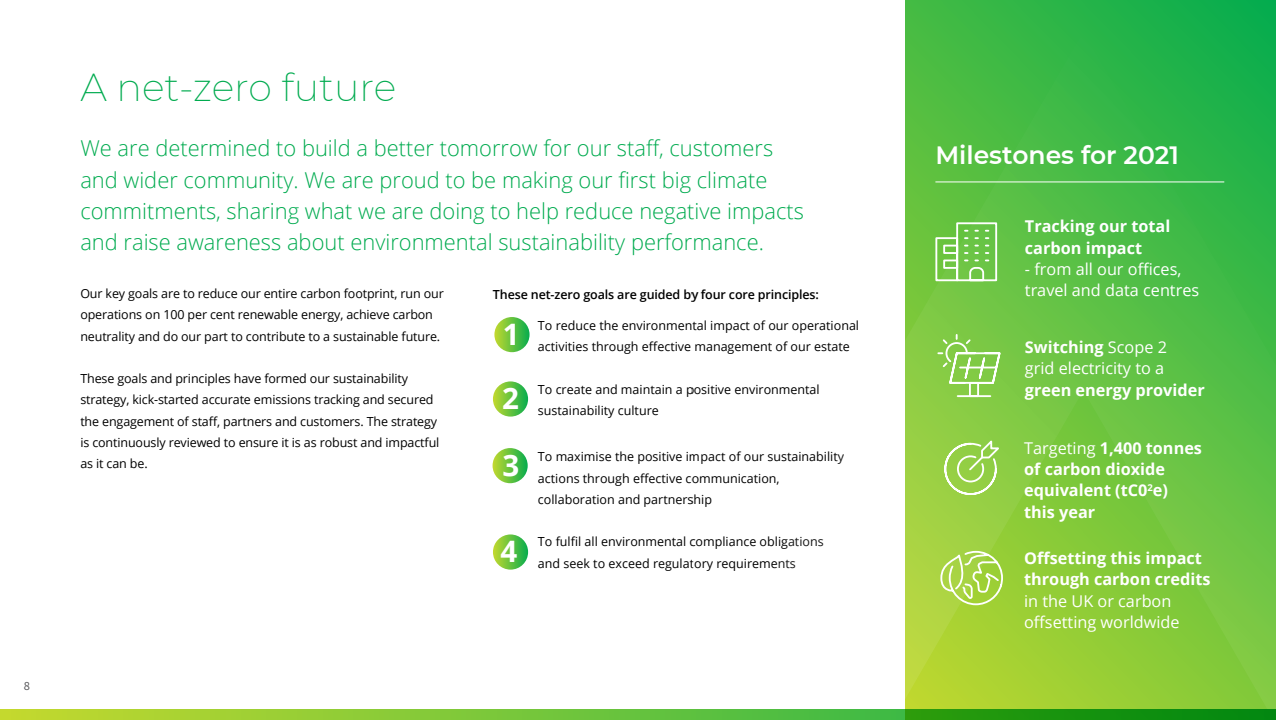
<style>
.page{position:relative;width:1276px;height:720px;background:#fff}
.page>*{position:absolute;margin:0;border:0;box-sizing:border-box;transform-origin:0 0}
.t1{font:200 38.12px "Montserrat";color:#00ab4f}
.t2{font:700 29.5px/64.4px "Open Sans";color:#fff}
.t3{font:600 25px "Montserrat";color:#fff}
.t4{font:300 21.88px/31.2px "Open Sans";color:#00ab4f}
.t5{font:700 16.25px/21.2px "Open Sans";color:#fff}
.t6{font:16.25px/21.2px "Open Sans";color:#fff}
.t7{font:12.5px/21.2px "Open Sans";letter-spacing:-.01em;color:#000}
.t8{font:600 12.5px "Open Sans";letter-spacing:-.01em;color:#000}
.t9{font:12.5px "Source Sans Pro";color:#59595c}
.s1{font-weight:700}
.s2{font-weight:400}
</style>
<div class="page">
<div style="left:905px;top:0;width:371px;height:719px;background:linear-gradient(to right,#48bc43,#05ac4e)"></div>
<svg style="left:905px;top:31px;width:371px;height:678px;background:#65c242"></svg>
<svg style="left:0;top:709px;width:1276px;height:10px;background:#61b82c"></svg>
<svg style="left:936px;top:333px;width:66px;height:65px;background:#96d264"></svg>
<svg style="left:939px;top:549px;width:65px;height:57px;background:#b4da62"></svg>
<svg style="left:934px;top:221px;width:64px;height:61px;background:#89d06a"></svg>
<svg style="left:943px;top:437px;width:57px;height:58px;background:#a5d665"></svg>
<svg style="left:494px;top:317px;width:35px;height:35px"></svg>
<svg style="left:493px;top:381px;width:35px;height:35px"></svg>
<svg style="left:492px;top:448px;width:36px;height:35px"></svg>
<svg style="left:493px;top:534px;width:35px;height:35px"></svg>
<hr style="left:935px;top:181px;width:289px;height:1px;background:#fff">
<p class="t9" style="left:24px;top:676px;width:8px">8</p>
<h1 class="t1" style="left:80px;top:62px;width:317px">A net-zero future</h1>
<p class="t4" style="left:80px;top:132px;width:725px">We are determined to build a better tomorrow for our staff, customers and wider community. We are proud to be making our first big climate commitments, sharing what we are doing to help reduce negative impacts and raise awareness about environmental sustainability performance.</p>
<p class="t7" style="left:80px;top:282px;width:365px">Our key goals are to reduce our entire carbon footprint, run our operations on 100 per cent renewable energy, achieve carbon neutrality and do our part to contribute to a sustainable future.</p>
<p class="t7" style="left:80px;top:367px;width:360px">These goals and principles have formed our sustainability strategy, kick-started accurate emissions tracking and secured the engagement of staff, partners and customers. The strategy is continuously reviewed to ensure it is as robust and impactful as it can be.</p>
<p class="t8" style="left:493px;top:285px;width:327px">These net-zero goals are guided by four core principles:</p>
<p class="t7" style="left:538px;top:314px;width:323px">To reduce the environmental impact of our operational activities through effective management of our estate</p>
<p class="t7" style="left:538px;top:378px;width:283px">To create and maintain a positive environmental sustainability culture</p>
<p class="t7" style="left:538px;top:445px;width:308px">To maximise the positive impact of our sustainability actions through effective communication, collaboration and partnership</p>
<p class="t7" style="left:538px;top:530px;width:287px">To fulfil all environmental compliance obligations and seek to exceed regulatory requirements</p>
<h2 class="t2" style="left:502px;top:301px;width:19px">1<br>2</h2>
<h2 class="t2" style="left:502px;top:432px;width:18px">3</h2>
<h2 class="t2" style="left:500px;top:518px;width:18px">4</h2>
<h3 class="t3" style="left:935px;top:137px;width:245px">Milestones for 2021</h3>
<h3 class="t5" style="left:1025px;top:215px;width:147px">Tracking our total carbon impact</h3>
<h3 class="t6" style="left:1025px;top:258px;width:176px">- from all our offices, travel and data centres</h3>
<h3 class="t6" style="left:1025px;top:336px;width:144px"><span class="s1">Switching</span> Scope 2 grid electricity to a</h3>
<h3 class="t5" style="left:1025px;top:378px;width:181px">green energy provider</h3>
<h3 class="t5" style="left:1024px;top:437px;width:179px"><span class="s2">Targeting</span> 1,400 tonnes of carbon dioxide equivalent (tC0<sup>2</sup>e) this year</h3>
<h3 class="t5" style="left:1024px;top:547px;width:188px">Offsetting this impact through carbon credits</h3>
<h3 class="t6" style="left:1024px;top:589px;width:157px">in the UK or carbon offsetting worldwide</h3>
</div>
